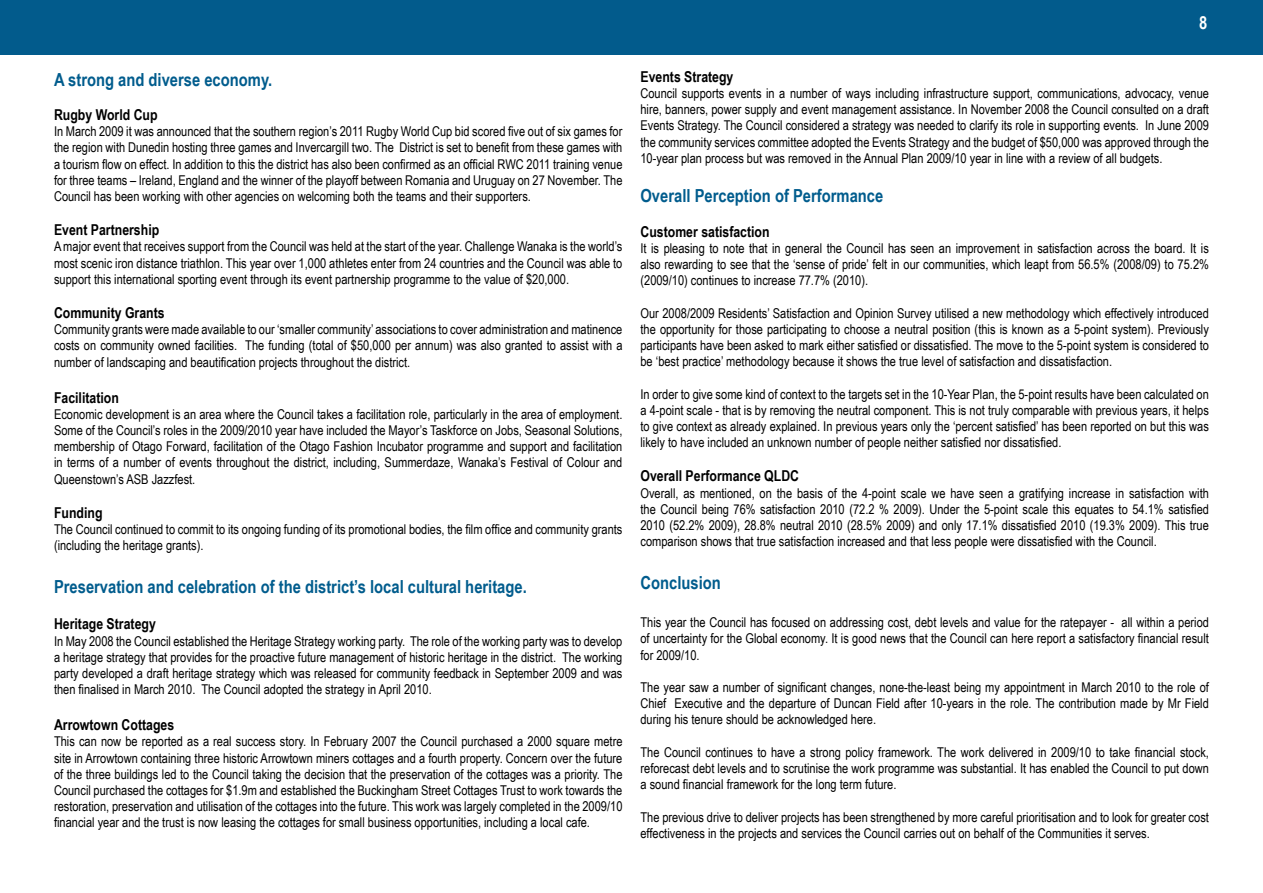
<style>
.page{position:relative;width:1263px;height:893px;background:#fff}
.page>*{position:absolute;margin:0;border:0;box-sizing:border-box;transform-origin:0 0}
.t1{font:700 18px "Arial Narrow";color:#005c8d}
.t2{font:700 18px "Arial Narrow";color:#fff}
.t3{font:700 15px "Arial Narrow";color:#000}
.t4{font:13.5px/16.2px "Arial Narrow";color:#000;text-align:justify}
</style>
<div class="page">
<div style="left:1px;top:0;width:1262px;height:54px;background:#025b8c"></div>
<h1 class="t1" style="left:54px;top:66px;width:220px">A strong and diverse economy.</h1>
<p class="t3" style="left:54px;top:103px;width:105px">Rugby World Cup</p>
<p class="t4" style="left:54px;top:123px;width:570px">In March 2009 it was announced that the southern region’s 2011 Rugby World Cup bid scored five out of six games for the region with Dunedin hosting three games and Invercargill two. The District is set to benefit from these games with a tourism flow on effect. In addition to this the district has also been confirmed as an official RWC 2011 training venue for three teams – Ireland, England and the winner of the playoff between Romania and Uruguay on 27 November. The Council has been working with other agencies on welcoming both the teams and their supporters.</p>
<p class="t3" style="left:54px;top:219px;width:107px">Event Partnership</p>
<p class="t4" style="left:54px;top:238px;width:570px">A major event that receives support from the Council was held at the start of the year. Challenge Wanaka is the world’s most scenic iron distance triathlon. This year over 1,000 athletes enter from 24 countries and the Council was able to support this international sporting event through its event partnership programme to the value of $20,000.</p>
<p class="t3" style="left:54px;top:301px;width:112px">Community Grants</p>
<p class="t4" style="left:54px;top:321px;width:570px">Community grants were made available to our ‘smaller community’ associations to cover administration and matinence costs on community owned facilities. The funding (total of $50,000 per annum) was also granted to assist with a number of landscaping and beautification projects throughout the district.</p>
<p class="t3" style="left:54px;top:386px;width:66px">Facilitation</p>
<p class="t4" style="left:54px;top:405px;width:570px">Economic development is an area where the Council takes a facilitation role, particularly in the area of employment.<br>Some of the Council’s roles in the 2009/2010 year have included the Mayor’s Taskforce on Jobs, Seasonal Solutions, membership of Otago Forward, facilitation of the Otago Fashion Incubator programme and support and facilitation in terms of a number of events throughout the district, including, Summerdaze, Wanaka’s Festival of Colour and Queenstown’s ASB Jazzfest.</p>
<p class="t3" style="left:54px;top:501px;width:50px">Funding</p>
<p class="t4" style="left:54px;top:521px;width:570px">The Council continued to commit to its ongoing funding of its promotional bodies, the film office and community grants (including the heritage grants).</p>
<h1 class="t1" style="left:54px;top:573px;width:474px">Preservation and celebration of the district’s local cultural heritage.</h1>
<p class="t3" style="left:54px;top:613px;width:103px">Heritage Strategy</p>
<p class="t4" style="left:54px;top:632px;width:570px">In May 2008 the Council established the Heritage Strategy working party. The role of the working party was to develop a heritage strategy that provides for the proactive future management of historic heritage in the district. The working party developed a draft heritage strategy which was released for community feedback in September 2009 and was then finalised in March 2010. The Council adopted the strategy in April 2010.</p>
<p class="t3" style="left:54px;top:714px;width:122px">Arrowtown Cottages</p>
<p class="t4" style="left:54px;top:733px;width:570px">This can now be reported as a real success story. In February 2007 the Council purchased a 2000 square metre site in Arrowtown containing three historic Arrowtown miners cottages and a fourth property. Concern over the future of the three buildings led to the Council taking the decision that the preservation of the cottages was a priority. The Council purchased the cottages for $1.9m and established the Buckingham Street Cottages Trust to work towards the restoration, preservation and utilisation of the cottages into the future. This work was largely completed in the 2009/10 financial year and the trust is now leasing the cottages for small business opportunities, including a local cafe.</p>
<h1 class="t2" style="left:1199px;top:10px;width:10px">8</h1>
<p class="t3" style="left:640px;top:65px;width:94px">Events Strategy</p>
<p class="t4" style="left:640px;top:85px;width:570px">Council supports events in a number of ways including infrastructure support, communications, advocacy, venue hire, banners, power supply and event management assistance. In November 2008 the Council consulted on a draft Events Strategy. The Council considered a strategy was needed to clarify its role in supporting events. In June 2009 the community services committee adopted the Events Strategy and the budget of $50,000 was approved through the 10-year plan process but was removed in the Annual Plan 2009/10 year in line with a review of all budgets.</p>
<h1 class="t1" style="left:640px;top:182px;width:244px">Overall Perception of Performance</h1>
<p class="t3" style="left:640px;top:220px;width:131px">Customer satisfaction</p>
<p class="t4" style="left:640px;top:239px;width:570px">It is pleasing to note that in general the Council has seen an improvement in satisfaction across the board. It is also rewarding to see that the ‘sense of pride’ felt in our communities, which leapt from 56.5% (2008/09) to 75.2% (2009/10) continues to increase 77.7% (2010).</p>
<p class="t4" style="left:640px;top:304px;width:570px">Our 2008/2009 Residents’ Satisfaction and Opinion Survey utilised a new methodology which effectively introduced the opportunity for those participating to choose a neutral position (this is known as a 5-point system). Previously participants have been asked to mark either satisfied or dissatisfied. The move to the 5-point system is considered to be ‘best practice’ methodology because it shows the true level of satisfaction and dissatisfaction.</p>
<p class="t4" style="left:640px;top:385px;width:570px">In order to give some kind of context to the targets set in the 10-Year Plan, the 5-point results have been calculated on a 4-point scale - that is by removing the neutral component. This is not truly comparable with previous years, it helps to give context as already explained. In previous years only the ‘percent satisfied’ has been reported on but this was likely to have included an unknown number of people neither satisfied nor dissatisfied.</p>
<p class="t3" style="left:640px;top:465px;width:160px">Overall Performance QLDC</p>
<p class="t4" style="left:640px;top:484px;width:570px">Overall, as mentioned, on the basis of the 4-point scale we have seen a gratifying increase in satisfaction with the Council being 76% satisfaction 2010 (72.2 % 2009). Under the 5-point scale this equates to 54.1% satisfied 2010 (52.2% 2009), 28.8% neutral 2010 (28.5% 2009) and only 17.1% dissatisfied 2010 (19.3% 2009). This true comparison shows that true satisfaction increased and that less people were dissatisfied with the Council.</p>
<h1 class="t1" style="left:640px;top:569px;width:82px">Conclusion</h1>
<p class="t4" style="left:640px;top:614px;width:570px">This year the Council has focused on addressing cost, debt levels and value for the ratepayer - all within a period of uncertainty for the Global economy. It is good news that the Council can here report a satisfactory financial result for 2009/10.</p>
<p class="t4" style="left:640px;top:679px;width:570px">The year saw a number of significant changes, none-the-least being my appointment in March 2010 to the role of Chief Executive and the departure of Duncan Field after 10-years in the role. The contribution made by Mr Field during his tenure should be acknowledged here.</p>
<p class="t4" style="left:640px;top:743px;width:570px">The Council continues to have a strong policy framework. The work delivered in 2009/10 to take financial stock, reforecast debt levels and to scrutinise the work programme was substantial. It has enabled the Council to put down a sound financial framework for the long term future.</p>
<p class="t4" style="left:640px;top:808px;width:570px">The previous drive to deliver projects has been strengthened by more careful prioritisation and to look for greater cost effectiveness in the projects and services the Council carries out on behalf of the Communities it serves.</p>
</div>
